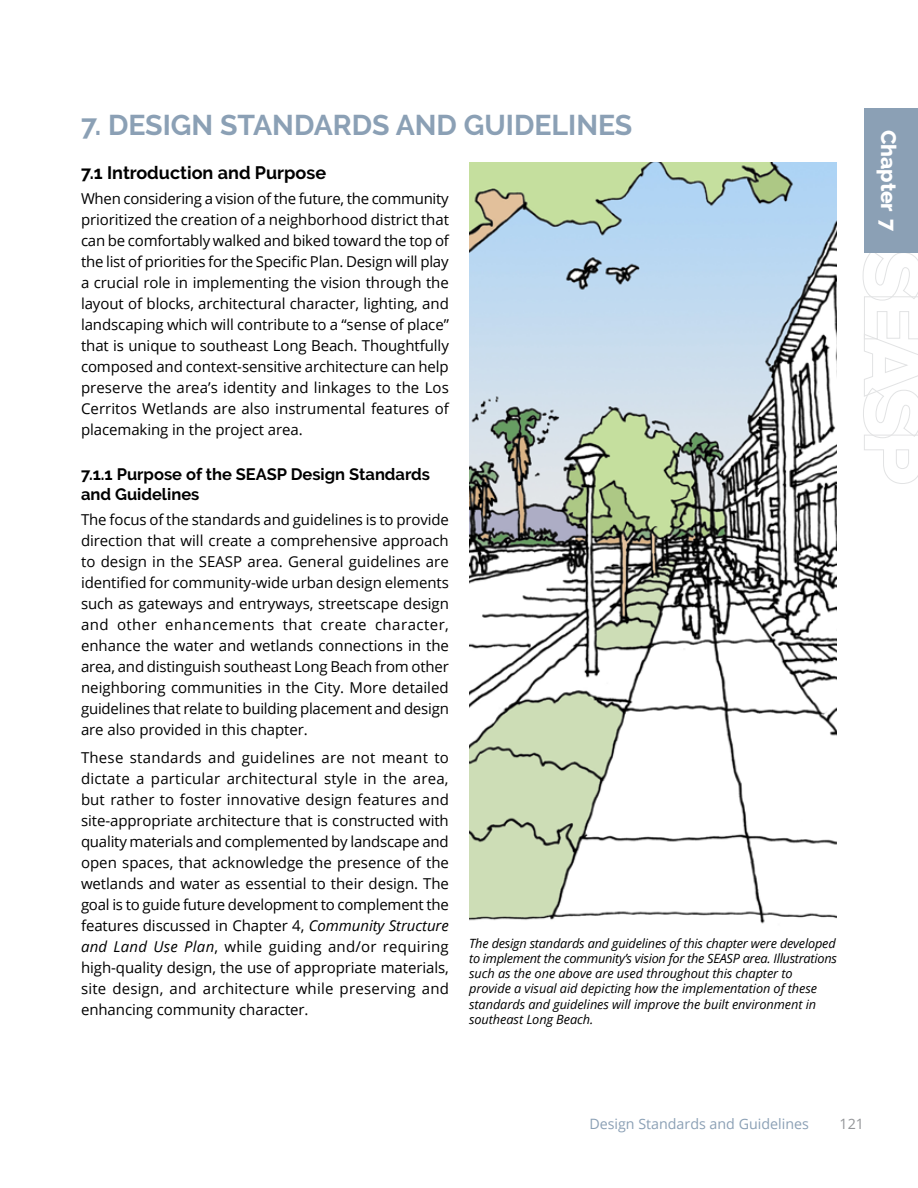
<style>
.page{position:relative;width:918px;height:1188px;background:#fff}
.page>*{position:absolute;margin:0;border:0;box-sizing:border-box;transform-origin:0 0}
.t1{font:700 28.5px "Raleway";color:#8ba0b5}
.t2{font:800 21px "Raleway";color:#fff}
.t3{font:700 18px "Raleway";color:#000}
.t4{font:700 16.5px/19.8px "Raleway";color:#000}
.t5{font:15px/21px "Open Sans";letter-spacing:-.005em;color:#000;text-align:justify}
.t6{font:14.25px "Open Sans";color:#8ba0b5}
.t7{font:14.25px "Open Sans";color:#939598}
.t8{font:italic 12.75px/15.3px "Open Sans";letter-spacing:-.005em;color:#000}
.s1{font-style:italic}
</style>
<div class="page">
<svg style="left:863px;top:253px;width:55px;height:231px"></svg>
<div style="left:864px;top:108px;width:54px;height:145px;background:#8ba0b5"></div>
<img style="left:469px;top:162px;width:368px;height:762px">
<h1 class="t1" style="left:81px;top:108px;width:553px">7. DESIGN STANDARDS AND GUIDELINES</h1>
<p class="t3" style="left:81px;top:162px;width:247px">7.1 Introduction and Purpose</p>
<p class="t5" style="left:81px;top:188px;width:370px">When considering a vision of the future, the community prioritized the creation of a neighborhood district that can be comfortably walked and biked toward the top of the list of priorities for the Specific Plan. Design will play a crucial role in implementing the vision through the layout of blocks, architectural character, lighting, and landscaping which will contribute to a “sense of place” that is unique to southeast Long Beach. Thoughtfully composed and context-sensitive architecture can help preserve the area’s identity and linkages to the Los Cerritos Wetlands are also instrumental features of placemaking in the project area.</p>
<p class="t4" style="left:81px;top:464px;width:350px">7.1.1 Purpose of the SEASP Design Standards and Guidelines</p>
<p class="t5" style="left:81px;top:509px;width:369px">The focus of the standards and guidelines is to provide direction that will create a comprehensive approach to design in the SEASP area. General guidelines are identified for community-wide urban design elements such as gateways and entryways, streetscape design and other enhancements that create character, enhance the water and wetlands connections in the area, and distinguish southeast Long Beach from other neighboring communities in the City. More detailed guidelines that relate to building placement and design are also provided in this chapter.</p>
<p class="t5" style="left:81px;top:747px;width:370px">These standards and guidelines are not meant to dictate a particular architectural style in the area, but rather to foster innovative design features and site-appropriate architecture that is constructed with quality materials and complemented by landscape and open spaces, that acknowledge the presence of the wetlands and water as essential to their design. The goal is to guide future development to complement the features discussed in Chapter 4, <span class="s1">Community Structure and Land Use Plan</span>, while guiding and/or requiring high-quality design, the use of appropriate materials, site design, and architecture while preserving and enhancing community character.</p>
<p class="t8" style="left:469px;top:935px;width:369px">The design standards and guidelines of this chapter were developed to implement the community’s vision for the SEASP area. Illustrations such as the one above are used throughout this chapter to provide a visual aid depicting how the implementation of these standards and guidelines will improve the built environment in southeast Long Beach.</p>
<h2 class="t2" style="left:900px;top:130px;width:103px;rotate:90deg">Chapter 7</h2>
<p class="t6" style="left:589px;top:1114px;width:221px">Design Standards and Guidelines</p>
<p class="t7" style="left:840px;top:1114px;width:26px">121</p>
</div>
